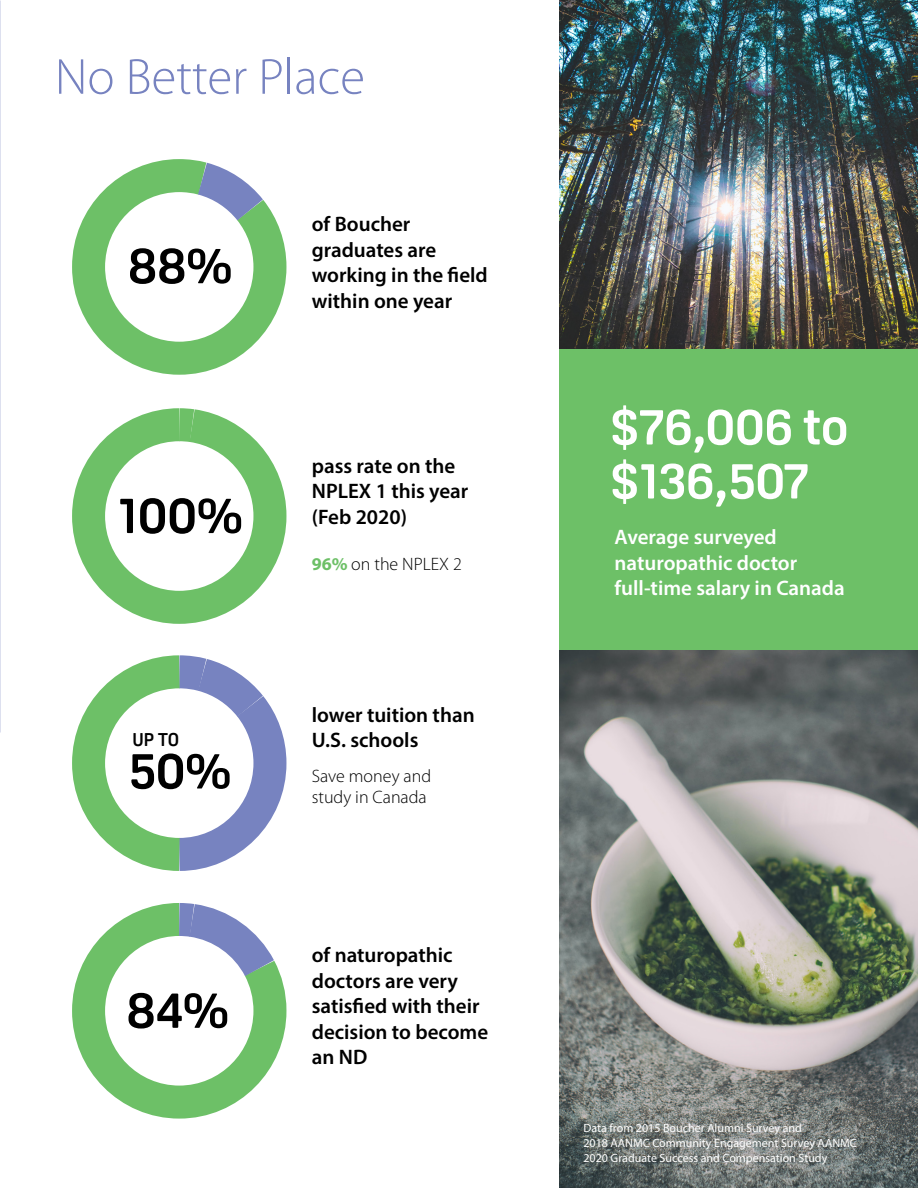
<style>
.page{position:relative;width:918px;height:1188px;background:#fff}
.page>*{position:absolute;margin:0;border:0;box-sizing:border-box;transform-origin:0 0}
.t1{font:700 51px/54px "Oscine";letter-spacing:-.005em;color:#fff}
.t2{font:700 51px "Oscine";color:#000}
.t3{font:300 51px "Myriad Pro";color:#7783c0}
.t4{font:600 21px/25.5px "Myriad Pro";color:#000}
.t5{font:600 21px/25.5px "Myriad Pro";color:#fff}
.t6{font:300 18px/21px "Myriad Pro";color:#000}
.t7{font:700 18px "Oscine";color:#000}
.t8{font:12px/15px "Myriad Pro";color:#fff}
.s1{font-weight:700;color:#6dc067}
</style>
<div class="page">
<div style="left:560px;top:0;width:358px;height:851px;background:#6dc067"></div>
<img style="left:560px;top:650px;width:358px;height:538px">
<svg style="left:72px;top:160px;width:215px;height:215px"></svg>
<svg style="left:72px;top:413px;width:215px;height:211px"></svg>
<svg style="left:72px;top:1013px;width:215px;height:106px"></svg>
<svg style="left:162px;top:159px;width:125px;height:97px"></svg>
<svg style="left:146px;top:408px;width:83px;height:55px"></svg>
<svg style="left:72px;top:655px;width:215px;height:358px"></svg>
<img style="left:560px;top:0;width:358px;height:348px">
<h1 class="t3" style="left:55px;top:49px;width:312px">No Better Place</h1>
<h1 class="t2" style="left:128px;top:237px;width:106px">88%</h1>
<h1 class="t2" style="left:119px;top:486px;width:125px">100%</h1>
<p class="t7" style="left:132px;top:729px;width:48px">UP TO</p>
<h1 class="t2" style="left:129px;top:742px;width:103px">50%</h1>
<h1 class="t2" style="left:126px;top:981px;width:104px">84%</h1>
<p class="t4" style="left:312px;top:211px;width:177px">of Boucher graduates are working in the field within one year</p>
<p class="t4" style="left:312px;top:452px;width:158px">pass rate on the<br>NPLEX 1 this year (Feb 2020)</p>
<p class="t6" style="left:312px;top:554px;width:152px"><span class="s1">96%</span> on the NPLEX 2</p>
<p class="t4" style="left:312px;top:701px;width:164px">lower tuition than<br>U.S. schools</p>
<p class="t6" style="left:312px;top:766px;width:121px">Save money and study in Canada</p>
<p class="t4" style="left:312px;top:942px;width:178px">of naturopathic doctors are very satisfied with their decision to become an ND</p>
<h1 class="t1" style="left:610px;top:400px;width:240px">$76,006 to $136,507</h1>
<p class="t5" style="left:615px;top:524px;width:232px">Average surveyed naturopathic doctor full-time salary in Canada</p>
<p class="t8" style="left:583px;top:1120px;width:275px">Data from 2015 Boucher Alumni Survey and<br>2018 AANMC Community Engagement Survey AANMC<br>2020 Graduate Success and Compensation Study</p>
</div>
